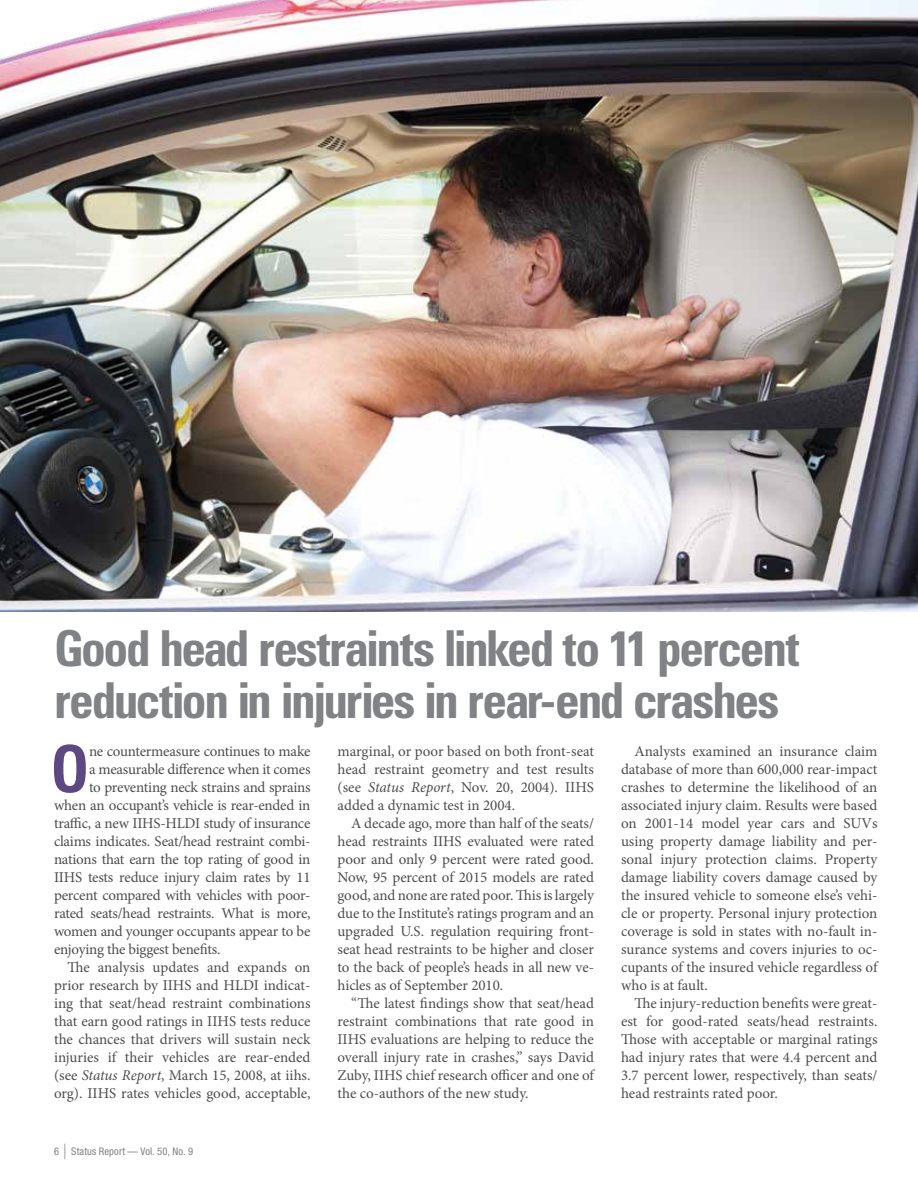
<style>
.page{position:relative;width:918px;height:1188px;background:#fff}
.page>*{position:absolute;margin:0;border:0;box-sizing:border-box;transform-origin:0 0}
.t1{font:700 condensed 65.4px "Helvetica Neue LT Pro";color:#5e4884}
.t2{font:700 condensed 49.5px/52.5px "Univers LT Std";letter-spacing:-.045em;color:#808285}
.t3{font:15px/18px "Minion Pro";letter-spacing:-.01em;color:#4d4d4f;text-align:justify}
.t4{font:condensed 10.5px "Helvetica Neue LT Pro";letter-spacing:.015em;color:#808285}
.s1{font-style:italic}
.s2{font-size:21px}
</style>
<div class="page">
<img style="left:0;top:0;width:918px;height:612px">
<h2 class="t2" style="left:54px;top:622px;width:747px">Good head restraints linked to 11 percent reduction in injuries in rear-end crashes</h2>
<h1 class="t1" style="left:52px;top:729px;width:38px">O</h1>
<p class="t3" style="left:89px;top:742px;width:223px">ne countermeasure continues to make</p>
<p class="t3" style="left:338px;top:742px;width:258px">marginal, or poor based on both front-seat head restraint geometry and test results (see <span class="s1">Status Report</span>, Nov. 20, 2004). IIHS added a dynamic test in 2004.</p>
<p class="t3" style="left:338px;top:814px;width:258px;text-indent:13px">A decade ago, more than half of the seats/ head restraints IIHS evaluated were rated poor and only 9 percent were rated good.<br>Now, 95 percent of 2015 models are rated good, and none are rated poor. This is largely due to the Institute’s ratings program and an upgraded U.S. regulation requiring front&shy;seat head restraints to be higher and closer to the back of people’s heads in all new ve&shy;hicles as of September 2010.</p>
<p class="t3" style="left:338px;top:994px;width:258px;text-indent:13px">“The latest findings show that seat/head restraint combinations that rate good in IIHS evaluations are helping to reduce the overall injury rate in crashes,” says David Zuby, IIHS chief research officer and one of the co-authors of the new study.</p>
<p class="t3" style="left:621px;top:742px;width:258px;text-indent:14px">Analysts examined an insurance claim database of more than 600,000 rear-impact crashes to determine the likelihood of an associated injury claim. Results were based on 2001-14 model year cars and SUVs using property damage liability and per&shy;sonal injury protection claims. Property damage liability covers damage caused by the insured vehicle to someone else’s vehi&shy;cle or property. Personal injury protection coverage is sold in states with no-fault in&shy;surance systems and covers injuries to oc&shy;cupants of the insured vehicle regardless of who is at fault.</p>
<p class="t3" style="left:621px;top:994px;width:258px;text-indent:14px">The injury-reduction benefits were great&shy;est for good-rated seats/head restraints.<br>Those with acceptable or marginal ratings had injury rates that were 4.4 percent and 3.7 percent lower, respectively, than seats/ head restraints rated poor.</p>
<p class="t3" style="left:89px;top:760px;width:223px">a measurable difference when it comes</p>
<p class="t3" style="left:89px;top:778px;width:223px">to preventing neck strains and sprains</p>
<p class="t3" style="left:54px;top:796px;width:258px">when an occupant’s vehicle is rear-ended in</p>
<p class="t3" style="left:54px;top:814px;width:258px">traffic, a new IIHS-HLDI study of insurance</p>
<p class="t3" style="left:54px;top:832px;width:258px">claims indicates. Seat/head restraint combi-</p>
<p class="t3" style="left:54px;top:850px;width:258px">nations that earn the top rating of good in</p>
<p class="t3" style="left:54px;top:868px;width:258px">IIHS tests reduce injury claim rates by 11</p>
<p class="t3" style="left:54px;top:886px;width:258px">percent compared with vehicles with poor-</p>
<p class="t3" style="left:54px;top:904px;width:258px">rated seats/head restraints. What is more,</p>
<p class="t3" style="left:54px;top:922px;width:258px">women and younger occupants appear to be</p>
<p class="t3" style="left:54px;top:940px;width:168px">enjoying the biggest benefits.</p>
<p class="t3" style="left:68px;top:958px;width:245px">The analysis updates and expands on</p>
<p class="t3" style="left:54px;top:976px;width:258px">prior research by IIHS and HLDI indicat-</p>
<p class="t3" style="left:54px;top:994px;width:258px">ing that seat/head restraint combinations</p>
<p class="t3" style="left:54px;top:1012px;width:258px">that earn good ratings in IIHS tests reduce</p>
<p class="t3" style="left:54px;top:1030px;width:258px">the chances that drivers will sustain neck</p>
<p class="t3" style="left:54px;top:1048px;width:258px">injuries if their vehicles are rear-ended</p>
<p class="t3" style="left:54px;top:1066px;width:258px">(see <span class="s1">Status Report</span>, March 15, 2008, at iihs.</p>
<p class="t3" style="left:54px;top:1084px;width:258px">org). IIHS rates vehicles good, acceptable,</p>
<p class="t4" style="left:54px;top:1145px;width:141px">6 <span class="s2">|</span> Status Report — Vol. 50, No. 9</p>
</div>
